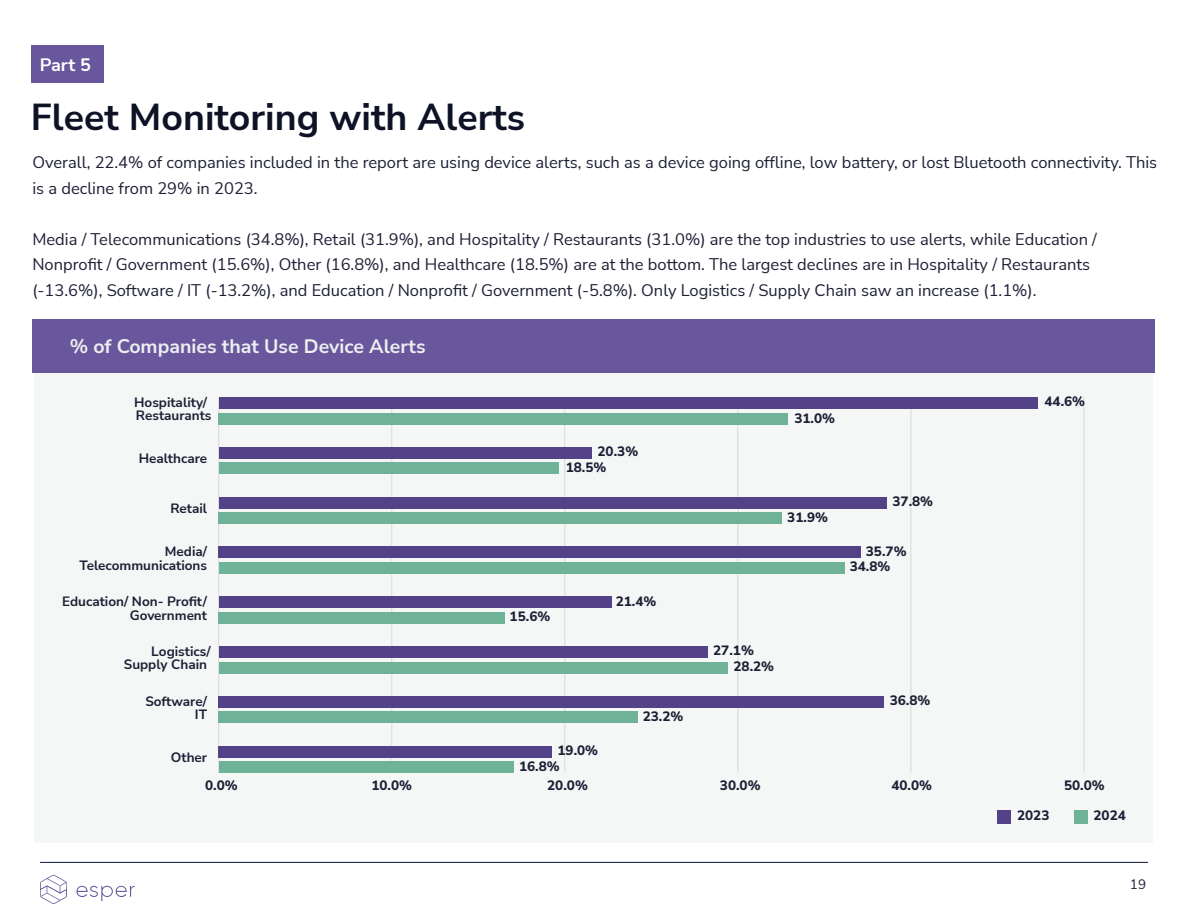
<style>
.page{position:relative;width:1188px;height:918px;background:#fff}
.page>*{position:absolute;margin:0;border:0;box-sizing:border-box;transform-origin:0 0}
.t1{font:700 37.5px "Nunito Sans";color:#0d1225}
.t2{font:700 19.5px "Nunito Sans";color:#edeff0}
.t3{font:700 18px "Nunito Sans";color:#fff}
.t4{font:16.5px/25.5px "Nunito Sans";color:#1d1f35}
.t5{font:700 13.5px/13.6px "Nunito Sans";color:#1d1f35;text-align:right}
.t6{font:800 13.5px/15.5px "Nunito Sans";color:#1d1f35}
.t7{font:13.5px "Nunito Sans";color:#1d1f35}
</style>
<div class="page">
<svg style="left:76px;top:886px;width:59px;height:15px"></svg>
<svg style="left:40px;top:875px;width:27px;height:29px"></svg>
<hr style="left:40px;top:862px;width:1108px;height:1px;background:#0c133a">
<div style="left:31px;top:45px;width:72px;height:37px;background:#68579c"></div>
<div style="left:35px;top:330px;width:1118px;height:513px;background:#f5f7f7"></div>
<div style="left:32px;top:319px;width:1123px;height:54px;background:#68579c"></div>
<div style="left:1074px;top:810px;width:14px;height:13px;background:#6eb298"></div>
<div style="left:997px;top:810px;width:14px;height:13px;background:#534288"></div>
<hr style="left:218px;top:397px;width:1px;height:376px;background:#d8d9d9">
<hr style="left:391px;top:397px;width:1px;height:376px;background:#d8d9d9">
<hr style="left:564px;top:397px;width:1px;height:376px;background:#d8d9d9">
<hr style="left:737px;top:397px;width:1px;height:376px;background:#d8d9d9">
<hr style="left:910px;top:397px;width:1px;height:376px;background:#d8d9d9">
<hr style="left:1083px;top:397px;width:1px;height:376px;background:#d8d9d9">
<div style="left:219px;top:397px;width:819px;height:12px;background:#534288"></div>
<div style="left:219px;top:413px;width:569px;height:11px;background:#6eb298"></div>
<div style="left:219px;top:447px;width:372px;height:11px;background:#534288"></div>
<div style="left:219px;top:463px;width:339px;height:11px;background:#6eb298"></div>
<div style="left:219px;top:497px;width:667px;height:11px;background:#534288"></div>
<div style="left:219px;top:513px;width:563px;height:11px;background:#6eb298"></div>
<div style="left:219px;top:547px;width:642px;height:11px;background:#534288"></div>
<div style="left:219px;top:562px;width:626px;height:12px;background:#6eb298"></div>
<div style="left:219px;top:597px;width:393px;height:11px;background:#534288"></div>
<div style="left:219px;top:612px;width:286px;height:11px;background:#6eb298"></div>
<div style="left:219px;top:646px;width:488px;height:12px;background:#534288"></div>
<div style="left:219px;top:662px;width:508px;height:11px;background:#6eb298"></div>
<div style="left:219px;top:696px;width:665px;height:11px;background:#534288"></div>
<div style="left:219px;top:712px;width:419px;height:11px;background:#6eb298"></div>
<div style="left:219px;top:746px;width:333px;height:11px;background:#534288"></div>
<div style="left:219px;top:762px;width:294px;height:11px;background:#6eb298"></div>
<p class="t3" style="left:40px;top:52px;width:53px">Part 5</p>
<h1 class="t1" style="left:31px;top:91px;width:496px">Fleet Monitoring with Alerts</h1>
<p class="t4" style="left:32px;top:149px;width:1126px">Overall, 22.4% of companies included in the report are using device alerts, such as a device going offline, low battery, or lost Bluetooth connectivity. This is a decline from 29% in 2023.</p>
<p class="t4" style="left:32px;top:225px;width:1066px">Media / Telecommunications (34.8%), Retail (31.9%), and Hospitality / Restaurants (31.0%) are the top industries to use alerts, while Education /<br>Nonprofit / Government (15.6%), Other (16.8%), and Healthcare (18.5%) are at the bottom. The largest declines are in Hospitality / Restaurants (-13.6%), Software / IT (-13.2%), and Education / Nonprofit / Government (-5.8%). Only Logistics / Supply Chain saw an increase (1.1%).</p>
<p class="t2" style="left:70px;top:333px;width:357px">% of Companies that Use Device Alerts</p>
<p class="t5" style="left:134px;top:395px;width:79px;text-align:left">Hospitality/<br>Restaurants</p>
<p class="t5" style="left:139px;top:451px;width:70px">Healthcare</p>
<p class="t5" style="left:171px;top:501px;width:38px">Retail</p>
<p class="t5" style="left:79px;top:544px;width:129px">Media/<br>Telecommunications</p>
<p class="t5" style="left:62px;top:594px;width:146px">Education/ Non- Profit/<br>Government</p>
<p class="t5" style="left:124px;top:644px;width:88px">Logistics/<br>Supply Chain</p>
<p class="t5" style="left:145px;top:694px;width:63px">Software/<br>IT</p>
<p class="t5" style="left:171px;top:750px;width:38px">Other</p>
<p class="t6" style="left:598px;top:443px;width:42px">20.3%</p>
<p class="t6" style="left:566px;top:459px;width:42px">18.5%</p>
<p class="t6" style="left:510px;top:608px;width:42px">15.6%</p>
<p class="t6" style="left:616px;top:593px;width:42px">21.4%</p>
<p class="t6" style="left:519px;top:742px;width:81px;line-height:16.2px;text-indent:38px">19.0%<br>16.8%</p>
<p class="t6" style="left:643px;top:708px;width:42px">23.2%</p>
<p class="t6" style="left:794px;top:410px;width:42px">31.0%</p>
<p class="t6" style="left:787px;top:509px;width:42px">31.9%</p>
<p class="t6" style="left:892px;top:493px;width:42px">37.8%</p>
<p class="t6" style="left:850px;top:543px;width:58px;text-indent:16px">35.7%<br>34.8%</p>
<p class="t6" style="left:734px;top:642px;width:42px;text-indent:-20px">27.1%<br>28.2%</p>
<p class="t6" style="left:890px;top:693px;width:42px">36.8%</p>
<p class="t6" style="left:1044px;top:393px;width:42px">44.6%</p>
<p class="t6" style="left:205px;top:777px;width:34px">0.0%</p>
<p class="t6" style="left:371px;top:777px;width:42px">10.0%</p>
<p class="t6" style="left:547px;top:777px;width:42px">20.0%</p>
<p class="t6" style="left:720px;top:777px;width:42px">30.0%</p>
<p class="t6" style="left:891px;top:777px;width:42px">40.0%</p>
<p class="t6" style="left:1064px;top:777px;width:42px">50.0%</p>
<p class="t6" style="left:1017px;top:807px;width:34px">2023</p>
<p class="t6" style="left:1094px;top:807px;width:34px">2024</p>
<p class="t7" style="left:1130px;top:875px;width:18px">19</p>
</div>
